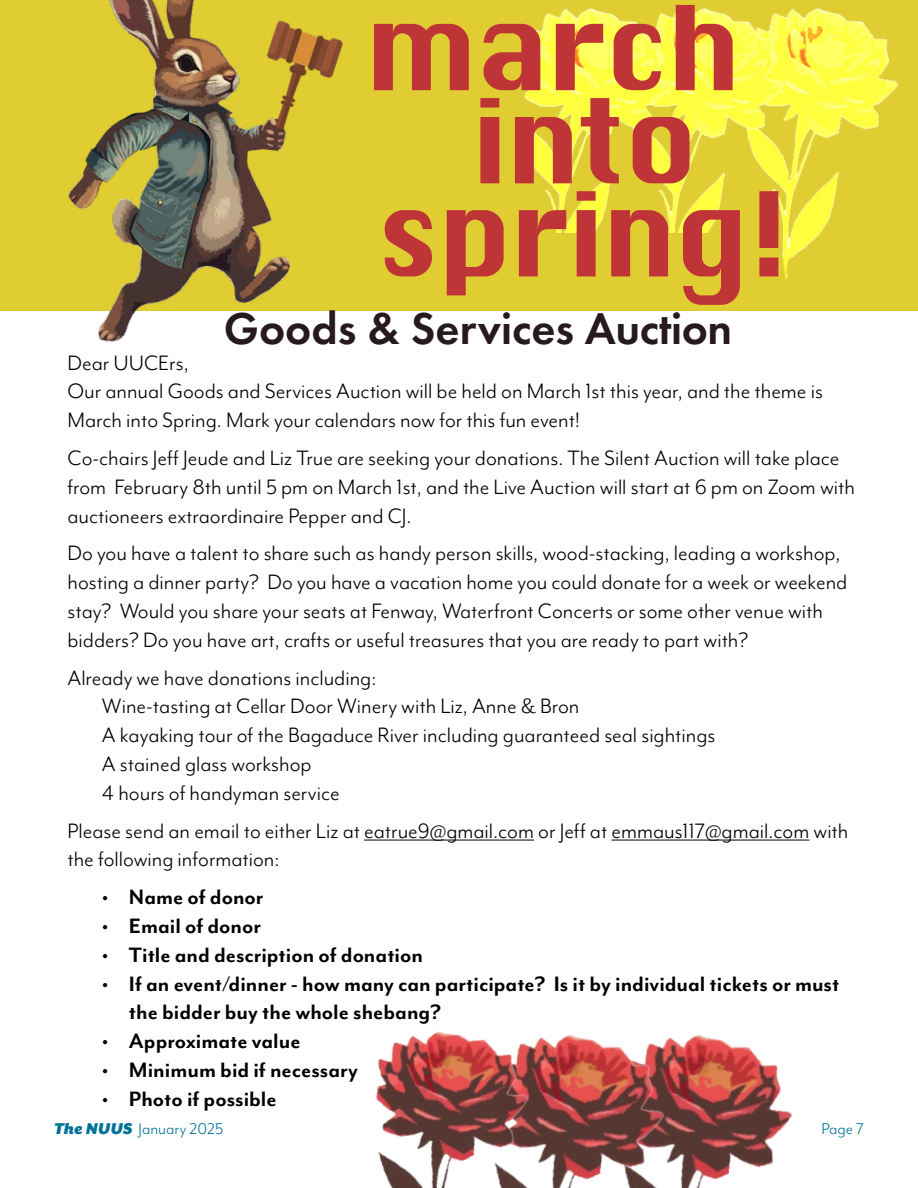
<style>
.page{position:relative;width:918px;height:1188px;background:#fff}
.page>*{position:absolute;margin:0;border:0;box-sizing:border-box;transform-origin:0 0}
.t1{font:113.7px/93.2px "Krungthep";letter-spacing:-.035em;color:#bf3537;text-align:center}
.t2{font:600 46.2px "Futura PT";color:#261920}
.t3{font:24px/28.8px "Mr Eaves Mod OT";color:#000}
.t4{font:700 24px/28.8px "Mr Eaves Mod OT";color:#000}
.t5{font:18px "Mr Eaves Mod OT";color:#007297}
.s1{font-family:"Mr Eaves XL San OT";font-weight:900;font-style:italic}
</style>
<div class="page">
<svg style="left:386px;top:0;width:532px;height:310px;background:#e8da3b"></svg>
<img style="left:0;top:0;width:386px;height:342px">
<img style="left:691px;top:1034px;width:101px;height:154px">
<img style="left:561px;top:1034px;width:130px;height:154px">
<img style="left:376px;top:1031px;width:185px;height:157px">
<hr style="left:364px;top:840px;width:170px;height:1px;background:#000">
<hr style="left:611px;top:840px;width:198px;height:1px;background:#000">
<h1 class="t1" style="left:364px;top:4px;width:434px">march into spring!</h1>
<h2 class="t2" style="left:224px;top:299px;width:510px">Goods &amp; Services Auction</h2>
<p class="t3" style="left:68px;top:348px;width:757px">Dear UUCErs,<br>Our annual Goods and Services Auction will be held on March 1st this year, and the theme is<br>March into Spring. Mark your calendars now for this fun event!</p>
<p class="t3" style="left:68px;top:443px;width:789px">Co-chairs Jeff Jeude and Liz True are seeking your donations. The Silent Auction will take place from February 8th until 5 pm on March 1st, and the Live Auction will start at 6 pm on Zoom with auctioneers extraordinaire Pepper and CJ.</p>
<p class="t3" style="left:68px;top:539px;width:781px">Do you have a talent to share such as handy person skills, wood-stacking, leading a workshop, hosting a dinner party? Do you have a vacation home you could donate for a week or weekend stay? Would you share your seats at Fenway, Waterfront Concerts or some other venue with bidders? Do you have art, crafts or useful treasures that you are ready to part with?</p>
<p class="t3" style="left:102px;top:663px;width:615px;text-indent:-34px">Already we have donations including:<br>Wine-tasting at Cellar Door Winery with Liz, Anne &amp; Bron<br>A kayaking tour of the Bagaduce River including guaranteed seal sightings A stained glass workshop<br>4 hours of handyman service</p>
<p class="t3" style="left:68px;top:816px;width:782px">Please send an email to either Liz at eatrue9@gmail.com or Jeff at emmaus117@gmail.com with the following information:</p>
<p class="t4" style="left:102px;top:882px;width:163px">• Name of donor</p>
<p class="t4" style="left:102px;top:911px;width:161px">• Email of donor</p>
<p class="t4" style="left:102px;top:940px;width:323px">• Title and description of donation</p>
<p class="t4" style="left:129px;top:969px;width:712px;text-indent:-27px">• If an event/dinner - how many can participate? Is it by individual tickets or must the bidder buy the whole shebang?</p>
<p class="t4" style="left:102px;top:1026px;width:200px">• Approximate value</p>
<p class="t4" style="left:102px;top:1055px;width:257px">• Minimum bid if necessary</p>
<p class="t4" style="left:102px;top:1084px;width:176px">• Photo if possible</p>
<p class="t5" style="left:54px;top:1119px;width:171px"><span class="s1">The NUUS</span> January 2025</p>
<p class="t5" style="left:822px;top:1119px;width:44px">Page 7</p>
</div>
